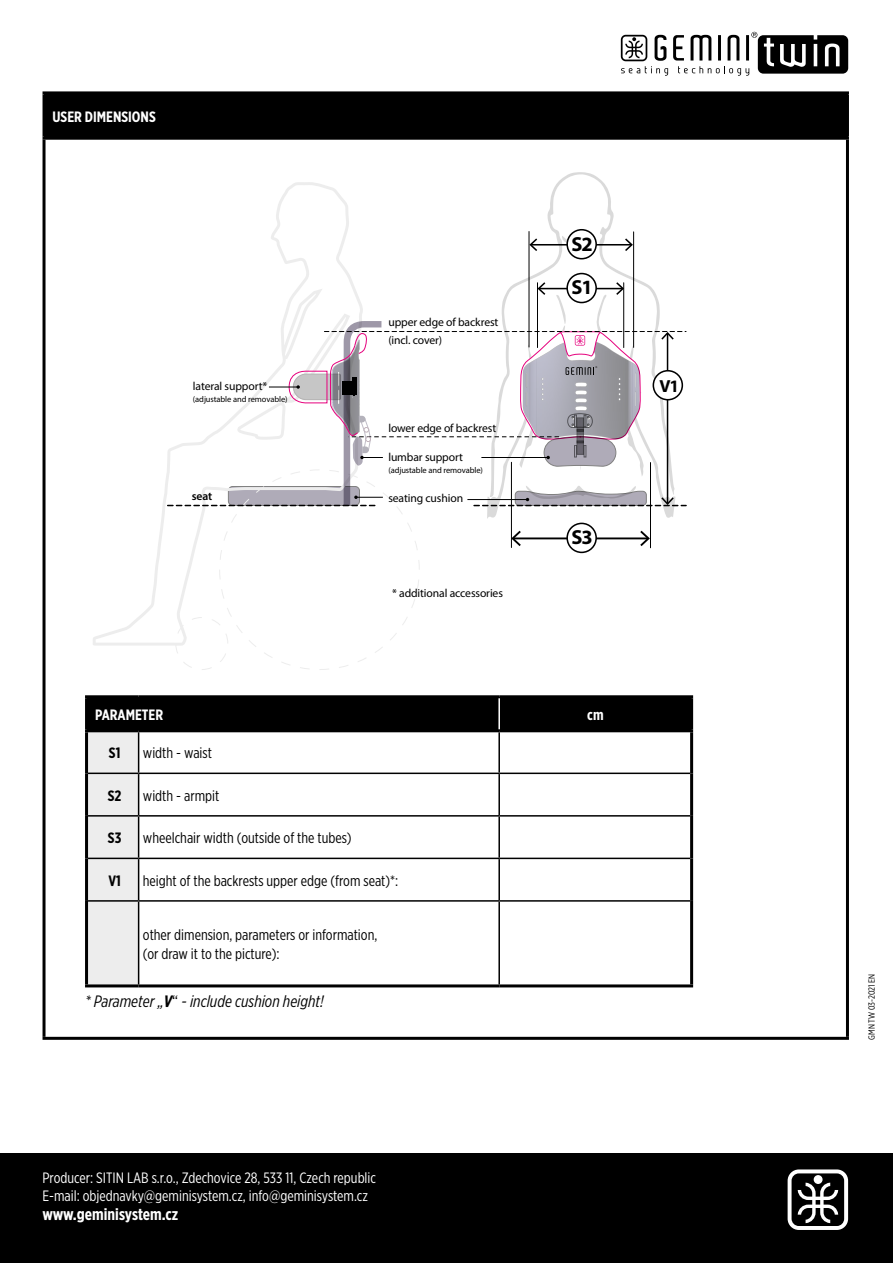
<style>
.page{position:relative;width:893px;height:1263px;background:#fff}
.page>*{position:absolute;margin:0;border:0;box-sizing:border-box;transform-origin:0 0}
.t1{font:700 20.4px "Myriad Pro";color:#000}
.t2{font:700 17.55px "Myriad Pro";color:#000}
.t3{font:italic 16.5px "Gotham X Narrow";color:#000}
.t4{font:700 16.5px "Gotham X Narrow";color:#fff}
.t5{font:15px/19.5px "Gotham X Narrow";color:#000}
.t6{font:15px/18px "Gotham X Narrow";color:#fff}
.t7{font:700 15px "Gotham X Narrow";color:#fff}
.t8{font:700 15px "Gotham X Narrow";color:#000}
.t9{font:11.7px/18.6px "Myriad Pro";letter-spacing:-.01em;color:#000}
.t10{font:600 11.7px "Myriad Pro";color:#000}
.t11{font:9px "Gotham X Narrow";color:#000}
.t12{font:8.55px "Myriad Pro";letter-spacing:-.01em;color:#000}
.s1{font-weight:700}
.s2{font-style:normal}
</style>
<div class="page">
<div style="left:44px;top:93px;width:803px;height:45px;background:#000"></div>
<hr style="left:43px;top:137px;width:806px;height:3px;background:#000">
<hr style="left:43px;top:91px;width:806px;height:3px;background:#000">
<hr style="left:43px;top:94px;width:3px;height:43px;background:#000">
<hr style="left:846px;top:94px;width:3px;height:43px;background:#000">
<hr style="left:43px;top:140px;width:3px;height:897px;background:#000">
<hr style="left:846px;top:140px;width:3px;height:897px;background:#000">
<hr style="left:43px;top:1037px;width:806px;height:3px;background:#000">
<svg style="left:621px;top:32px;width:227px;height:44px"></svg>
<div style="left:0;top:1154px;width:893px;height:109px;background:#000"></div>
<svg style="left:788px;top:1169px;width:60px;height:61px"></svg>
<div style="left:814px;top:1175px;width:8px;height:9px;background:#fff;border-radius:50%"></div>
<svg style="left:519px;top:172px;width:124px;height:110px"></svg>
<svg style="left:561px;top:236px;width:7px;height:7px"></svg>
<svg style="left:93px;top:182px;width:260px;height:464px"></svg>
<div style="left:175px;top:617px;width:53px;height:53px;border:1px dashed #ededed;border-radius:50%"></div>
<hr style="left:529px;top:231px;width:1px;height:116px;background:#000">
<hr style="left:633px;top:232px;width:1px;height:115px;background:#000">
<hr style="left:511px;top:462px;width:1px;height:85px;background:#000">
<hr style="left:650px;top:462px;width:1px;height:86px;background:#000">
<div style="left:567px;top:274px;width:29px;height:28px;background:#fff;border-radius:50%"></div>
<div style="left:566px;top:273px;width:31px;height:30px;border:2px solid #000;border-radius:50%"></div>
<hr style="left:513px;top:537px;width:135px;height:2px;background:#000">
<svg style="left:511px;top:531px;width:10px;height:15px"></svg>
<svg style="left:640px;top:531px;width:10px;height:15px"></svg>
<div style="left:567px;top:523px;width:29px;height:29px;background:#fff;border-radius:50%"></div>
<div style="left:566px;top:523px;width:31px;height:30px;border:2px solid #000;border-radius:50%"></div>
<hr style="left:531px;top:244px;width:100px;height:2px;background:#000">
<svg style="left:529px;top:238px;width:8px;height:13px"></svg>
<svg style="left:625px;top:238px;width:8px;height:13px"></svg>
<div style="left:567px;top:230px;width:29px;height:29px;background:#fff;border-radius:50%"></div>
<div style="left:566px;top:229px;width:31px;height:30px;border:2px solid #000;border-radius:50%"></div>
<svg style="left:168px;top:282px;width:518px;height:237px"></svg>
<svg style="left:88px;top:698px;width:602px;height:286px"></svg>
<hr style="left:85px;top:729px;width:54px;height:3px;background:#000">
<hr style="left:139px;top:729px;width:360px;height:3px;background:#000">
<hr style="left:499px;top:729px;width:194px;height:3px;background:#000">
<hr style="left:138px;top:732px;width:1px;height:40px;background:#000">
<hr style="left:498px;top:732px;width:2px;height:40px;background:#000">
<hr style="left:88px;top:772px;width:51px;height:2px;background:#000">
<hr style="left:139px;top:772px;width:360px;height:2px;background:#000">
<hr style="left:138px;top:774px;width:1px;height:41px;background:#000">
<hr style="left:499px;top:772px;width:191px;height:2px;background:#000">
<hr style="left:498px;top:774px;width:2px;height:41px;background:#000">
<hr style="left:88px;top:815px;width:51px;height:2px;background:#000">
<hr style="left:139px;top:815px;width:360px;height:2px;background:#000">
<hr style="left:138px;top:817px;width:1px;height:41px;background:#000">
<hr style="left:499px;top:815px;width:191px;height:2px;background:#000">
<hr style="left:498px;top:817px;width:2px;height:41px;background:#000">
<hr style="left:88px;top:858px;width:51px;height:1px;background:#000">
<hr style="left:139px;top:858px;width:360px;height:1px;background:#000">
<hr style="left:138px;top:859px;width:1px;height:41px;background:#000">
<hr style="left:499px;top:858px;width:191px;height:1px;background:#000">
<hr style="left:498px;top:859px;width:2px;height:41px;background:#000">
<hr style="left:138px;top:902px;width:1px;height:82px;background:#000">
<hr style="left:498px;top:902px;width:2px;height:82px;background:#000">
<hr style="left:85px;top:695px;width:54px;height:3px;background:#000">
<hr style="left:85px;top:698px;width:3px;height:31px;background:#000">
<hr style="left:139px;top:695px;width:360px;height:3px;background:#000">
<hr style="left:499px;top:695px;width:194px;height:3px;background:#000">
<hr style="left:690px;top:698px;width:3px;height:31px;background:#000">
<hr style="left:85px;top:732px;width:3px;height:41px;background:#000">
<hr style="left:690px;top:732px;width:3px;height:41px;background:#000">
<hr style="left:85px;top:773px;width:3px;height:43px;background:#000">
<hr style="left:690px;top:773px;width:3px;height:43px;background:#000">
<hr style="left:85px;top:816px;width:3px;height:42px;background:#000">
<hr style="left:690px;top:816px;width:3px;height:42px;background:#000">
<hr style="left:85px;top:858px;width:3px;height:43px;background:#000">
<hr style="left:690px;top:858px;width:3px;height:43px;background:#000">
<hr style="left:85px;top:901px;width:3px;height:83px;background:#000">
<hr style="left:690px;top:901px;width:3px;height:83px;background:#000">
<hr style="left:85px;top:984px;width:54px;height:3px;background:#000">
<hr style="left:139px;top:984px;width:360px;height:3px;background:#000">
<hr style="left:499px;top:984px;width:194px;height:3px;background:#000">
<hr style="left:498px;top:698px;width:2px;height:31px;background:#fff">
<hr style="left:88px;top:900px;width:51px;height:2px;background:#000">
<hr style="left:139px;top:900px;width:360px;height:2px;background:#000">
<hr style="left:499px;top:900px;width:191px;height:2px;background:#000">
<p class="t7" style="left:53px;top:107px;width:105px">USER DIMENSIONS</p>
<p class="t9" style="left:193px;top:376px;width:76px">lateral support*</p>
<p class="t12" style="left:193px;top:393px;width:96px">(adjustable and removable)</p>
<p class="t10" style="left:192px;top:489px;width:22px">seat</p>
<p class="t9" style="left:388px;top:312px;width:112px">upper edge of backrest (incl. cover)</p>
<p class="t9" style="left:388px;top:418px;width:109px">lower edge of backrest</p>
<p class="t9" style="left:388px;top:447px;width:76px">lumbar support</p>
<p class="t12" style="left:388px;top:464px;width:96px">(adjustable and removable)</p>
<p class="t9" style="left:388px;top:489px;width:76px">seating cushion</p>
<p class="t9" style="left:392px;top:583px;width:112px">* additional accessories</p>
<h1 class="t1" style="left:571px;top:230px;width:23px">S2</h1>
<h1 class="t1" style="left:571px;top:274px;width:23px">S1</h1>
<h1 class="t1" style="left:571px;top:524px;width:23px">S3</h1>
<p class="t7" style="left:95px;top:705px;width:70px">PARAMETER</p>
<p class="t7" style="left:587px;top:705px;width:18px">cm</p>
<p class="t8" style="left:109px;top:743px;width:13px">S1</p>
<p class="t5" style="left:143px;top:743px;width:71px">width - waist</p>
<p class="t8" style="left:108px;top:786px;width:15px">S2</p>
<p class="t5" style="left:143px;top:785px;width:78px">width - armpit</p>
<p class="t8" style="left:108px;top:829px;width:15px">S3</p>
<p class="t5" style="left:143px;top:828px;width:210px">wheelchair width (outside of the tubes)</p>
<p class="t8" style="left:108px;top:871px;width:14px">V1</p>
<p class="t5" style="left:143px;top:870px;width:257px">height of the backrests upper edge (from seat)*:</p>
<p class="t5" style="left:143px;top:924px;width:236px">other dimension, parameters or information, (or draw it to the picture):</p>
<p class="t3" style="left:85px;top:991px;width:240px">* Parameter „<span class="s1">V</span><span class="s2">“</span> - include cushion height!</p>
<p class="t2" style="left:659px;top:375px;width:21px">V1</p>
<p class="t6" style="left:43px;top:1168px;width:335px">Producer: SITIN LAB s.r.o., Zdechovice 28, 533 11, Czech republic<br>E-mail: objednavky@geminisystem.cz, info@geminisystem.cz</p>
<p class="t4" style="left:43px;top:1204px;width:137px">www.geminisystem.cz</p>
<p class="t11" style="left:866px;top:1040px;width:68px;rotate:-90deg">GMN TW 03-2021 EN</p>
</div>
